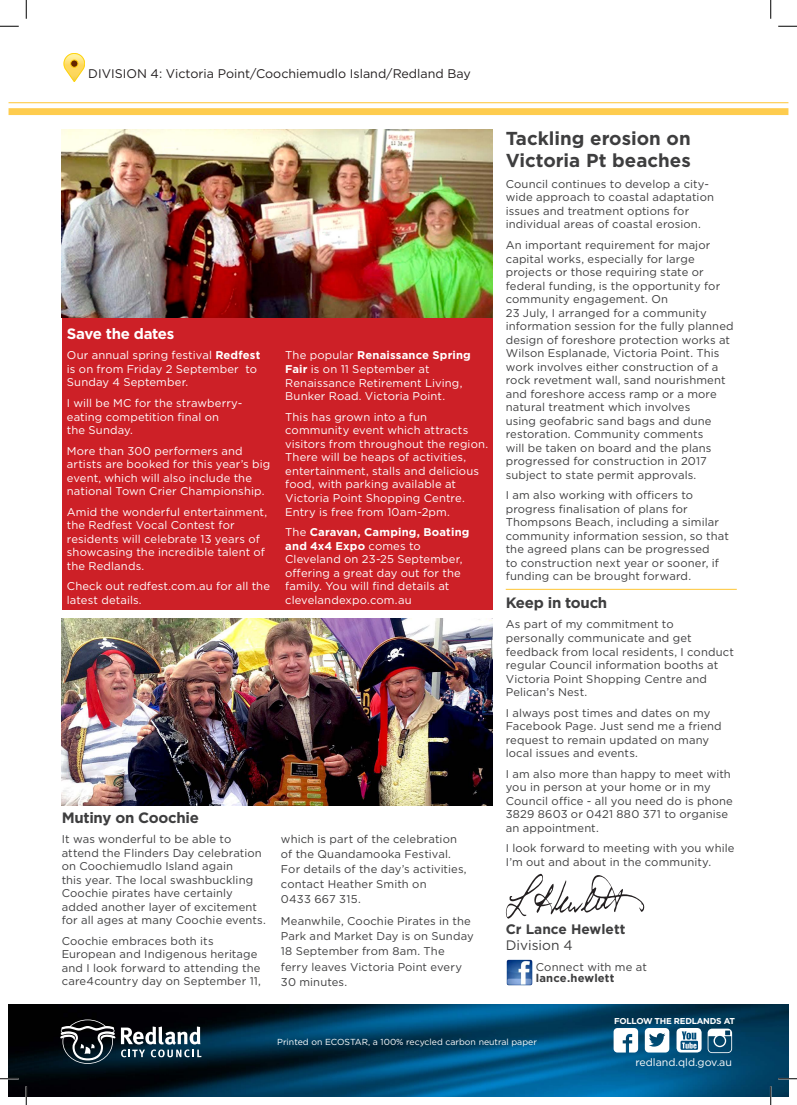
<style>
.page{position:relative;width:797px;height:1105px;background:#fff}
.page>*{position:absolute;margin:0;border:0;box-sizing:border-box;transform-origin:0 0}
.Division_Header{font:700 18.75px/22.5px "Gotham";color:#3e3e3f}
.Sub_header{font:700 15px "Gotham";letter-spacing:-.02em;color:#3e3e3f}
.Sub_header-2{font:700 15px "Gotham";letter-spacing:-.02em;color:#fff}
.Signature_-_NAME{font:700 13.75px "Gotham";color:#3e3e3f}
.Signature_-_DIV{font:13.75px "Gotham";color:#3e3e3f}
.Division_heading_for{font:12.5px "Gotham";color:#231f20}
.Body_Copy{font:11.25px/13.5px "Gotham";letter-spacing:.01em;color:#3e3e3f}
.Body_Copy-2{font:11.25px/13.5px "Gotham";letter-spacing:.01em;color:#fff}
.t1{font:10.62px "Gotham";color:#fff}
.t2{font:8.75px "Gotham";color:#fff}
.t3{font:700 8.5px "Gotham";letter-spacing:-.03em;color:#fff}
.s1{font-weight:700}
</style>
<div class="page">
<img style="left:9px;top:1005px;width:779px;height:91px">
<svg style="left:121px;top:1026px;width:80px;height:31px"></svg>
<svg style="left:60px;top:1019px;width:55px;height:45px"></svg>
<svg style="left:613px;top:1028px;width:25px;height:24px"></svg>
<svg style="left:645px;top:1028px;width:24px;height:24px"></svg>
<svg style="left:707px;top:1029px;width:25px;height:24px"></svg>
<div style="left:676px;top:1028px;width:25px;height:24px;background:#fff;border-radius:5px"></div>
<img style="left:680px;top:1031px;width:20px;height:21px">
<div style="left:62px;top:130px;width:430px;height:480px;background:#cd2027"></div>
<div style="left:9px;top:108px;width:779px;height:7px;background:#fecc4e"></div>
<hr style="left:9px;top:102px;width:779px;height:1px;background:#fecc4e">
<svg style="left:64px;top:53px;width:21px;height:29px"></svg>
<div style="left:71px;top:60px;width:7px;height:7px;border:1px solid #feca0a;border-radius:50%"></div>
<img style="left:62px;top:618px;width:430px;height:188px">
<img style="left:62px;top:130px;width:430px;height:188px">
<svg style="left:505px;top:874px;width:139px;height:45px"></svg>
<img style="left:506px;top:959px;width:26px;height:26px">
<hr style="left:506px;top:589px;width:230px;height:1px;background:#fecc4e">
<svg style="left:0;top:25px;width:19px;height:2px"></svg>
<svg style="left:778px;top:25px;width:19px;height:2px"></svg>
<svg style="left:0;top:1078px;width:19px;height:1px"></svg>
<svg style="left:778px;top:1078px;width:19px;height:1px"></svg>
<svg style="left:25px;top:0;width:2px;height:19px"></svg>
<svg style="left:25px;top:1086px;width:2px;height:19px"></svg>
<svg style="left:770px;top:0;width:1px;height:19px"></svg>
<svg style="left:770px;top:1086px;width:1px;height:19px"></svg>
<p class="Division_heading_for" style="left:88px;top:66px;width:384px">DIVISION 4: Victoria Point/Coochiemudlo Island/Redland Bay</p>
<p class="Sub_header-2" style="left:67px;top:324px;width:109px">Save the dates</p>
<p class="Body_Copy-2" style="left:67px;top:348px;width:195px">Our annual spring festival <span class="s1">Redfest </span>is on from Friday 2 September to<br>Sunday 4 September.</p>
<p class="Body_Copy-2" style="left:67px;top:396px;width:177px">I will be MC for the strawberry&shy;eating competition final on<br>the Sunday.</p>
<p class="Body_Copy-2" style="left:67px;top:444px;width:205px">More than 300 performers and artists are booked for this year’s big event, which will also include the national Town Crier Championship.</p>
<p class="Body_Copy-2" style="left:67px;top:505px;width:202px">Amid the wonderful entertainment, the Redfest Vocal Contest for residents will celebrate 13 years of showcasing the incredible talent of the Redlands.</p>
<p class="Body_Copy-2" style="left:67px;top:579px;width:204px">Check out redfest.com.au for all the latest details.</p>
<p class="Body_Copy-2" style="left:285px;top:348px;width:187px">The popular <span class="s1">Renaissance Spring<br>Fair</span> is on 11 September at<br>Renaissance Retirement Living,<br>Bunker Road. Victoria Point.</p>
<p class="Body_Copy-2" style="left:285px;top:410px;width:204px">This has grown into a fun community event which attracts visitors from throughout the region.<br>There will be heaps of activities, entertainment, stalls and delicious food, with parking available at<br>Victoria Point Shopping Centre.<br>Entry is free from 10am-2pm.</p>
<p class="Body_Copy-2" style="left:285px;top:525px;width:186px">The <span class="s1">Caravan, Camping, Boating and 4x4 Expo</span> comes to<br>Cleveland on 23-25 September, offering a great day out for the family. You will find details at clevelandexpo.com.au</p>
<p class="Sub_header" style="left:62px;top:807px;width:139px">Mutiny on Coochie</p>
<p class="Body_Copy" style="left:62px;top:832px;width:206px">It was wonderful to be able to attend the Flinders Day celebration on Coochiemudlo Island again<br>this year. The local swashbuckling Coochie pirates have certainly added another layer of excitement for all ages at many Coochie events.</p>
<p class="Body_Copy" style="left:62px;top:934px;width:201px">Coochie embraces both its<br>European and Indigenous heritage and I look forward to attending the care4country day on September 11,</p>
<p class="Body_Copy" style="left:281px;top:831px;width:187px;line-height:15px">which is part of the celebration of the Quandamooka Festival.<br>For details of the day’s activities, contact Heather Smith on<br>0433 667 315.</p>
<p class="Body_Copy" style="left:281px;top:914px;width:194px;line-height:15px">Meanwhile, Coochie Pirates in the<br>Park and Market Day is on Sunday<br>18 September from 8am. The ferry leaves Victoria Point every<br>30 minutes.</p>
<p class="Division_Header" style="left:506px;top:127px;width:186px">Tackling erosion on<br>Victoria Pt beaches</p>
<p class="Body_Copy" style="left:506px;top:177px;width:210px">Council continues to develop a city&shy;wide approach to coastal adaptation issues and treatment options for individual areas of coastal erosion.</p>
<p class="Body_Copy" style="left:506px;top:238px;width:229px">An important requirement for major capital works, especially for large projects or those requiring state or federal funding, is the opportunity for community engagement. On<br>23 July, I arranged for a community information session for the fully planned design of foreshore protection works at Wilson Esplanade, Victoria Point. This work involves either construction of a rock revetment wall, sand nourishment and foreshore access ramp or a more natural treatment which involves<br>using geofabric sand bags and dune restoration. Community comments<br>will be taken on board and the plans progressed for construction in 2017 subject to state permit approvals.</p>
<p class="Body_Copy" style="left:506px;top:488px;width:225px">I am also working with officers to progress finalisation of plans for Thompsons Beach, including a similar community information session, so that the agreed plans can be progressed<br>to construction next year or sooner, if funding can be brought forward.</p>
<p class="Sub_header" style="left:506px;top:593px;width:103px">Keep in touch</p>
<p class="Body_Copy" style="left:506px;top:617px;width:230px">As part of my commitment to personally communicate and get feedback from local residents, I conduct regular Council information booths at<br>Victoria Point Shopping Centre and<br>Pelican’s Nest.</p>
<p class="Body_Copy" style="left:506px;top:706px;width:217px">I always post times and dates on my<br>Facebook Page. Just send me a friend request to remain updated on many local issues and events.</p>
<p class="Body_Copy" style="left:506px;top:767px;width:229px">I am also more than happy to meet with you in person at your home or in my<br>Council office - all you need do is phone<br>3829 8603 or 0421 880 371 to organise an appointment.</p>
<p class="Body_Copy" style="left:506px;top:841px;width:230px">I look forward to meeting with you while<br>I’m out and about in the community.</p>
<p class="Signature_-_NAME" style="left:505px;top:920px;width:121px">Cr Lance Hewlett</p>
<p class="Signature_-_DIV" style="left:505px;top:936px;width:69px">Division 4</p>
<p class="Body_Copy" style="left:536px;top:961px;width:112px;line-height:11.2px">Connect with me at <span class="s1">lance.hewlett</span></p>
<p class="t3" style="left:614px;top:1016px;width:122px">FOLLOW THE REDLANDS AT</p>
<p class="t2" style="left:277px;top:1036px;width:261px">Printed on ECOSTAR, a 100% recycled carbon neutral paper</p>
<p class="t1" style="left:635px;top:1055px;width:98px">redland.qld.gov.au</p>
</div>
